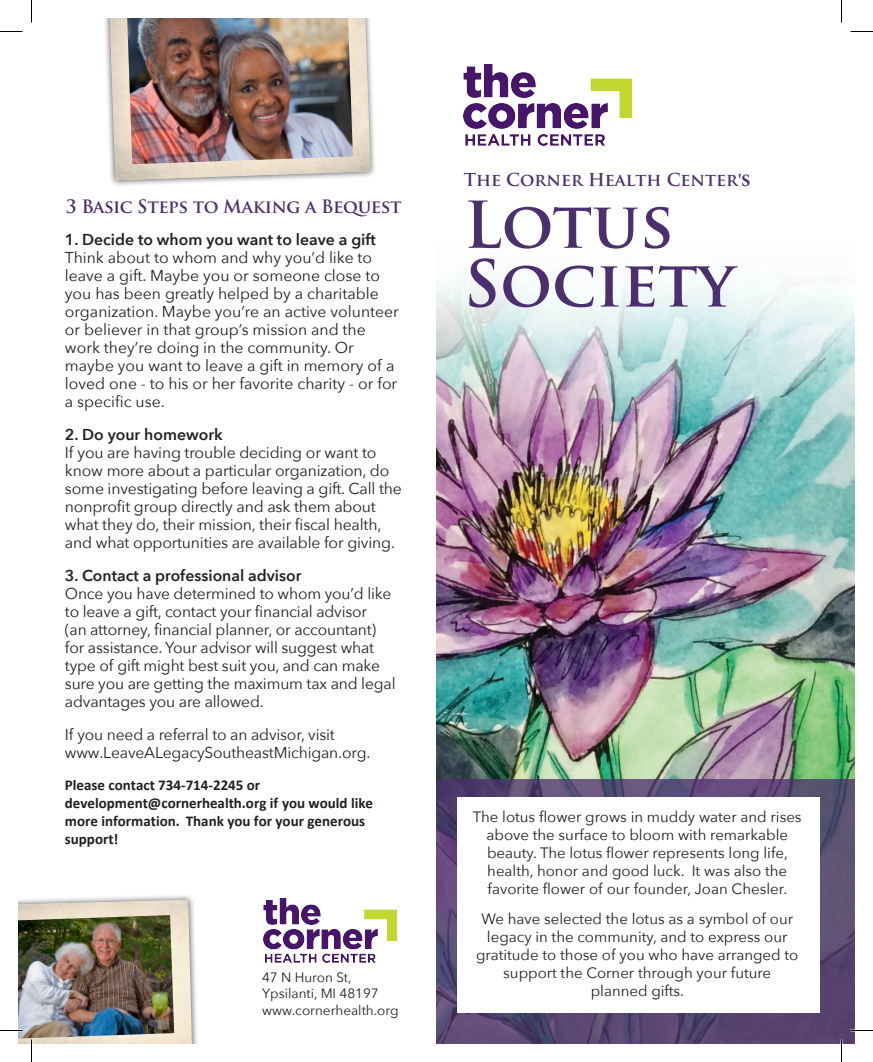
<style>
.page{position:relative;width:873px;height:1062px;background:#fff}
.page>*{position:absolute;margin:0;border:0;box-sizing:border-box;transform-origin:0 0}
.t1{font:700 62.7px/58.8px "Trajan Pro";color:#4c2f6d}
.t2{font:700 18px "Trajan Pro";letter-spacing:-.02em;color:#4c2f6d}
.t3{font:700 17.4px "Trajan Pro";color:#4c2f6d}
.t4{font:15.75px/18px "Avenir Next";letter-spacing:-.01em;color:#231f20}
.t5{font:600 15.75px "Avenir Next";color:#231f20}
.t6{font:15px/18px "Avenir Next";color:#231f20;text-align:center}
.t7{font:700 15px/18px "Calibri";color:#231f20}
.t8{font:13.5px "Avenir Next";color:#231f20}
.s1{font-family:"Minion Pro"}
</style>
<div class="page">
<img style="left:436px;top:278px;width:419px;height:501px">
<svg style="left:436px;top:779px;width:419px;height:265px;background:#584872"></svg>
<div style="left:457px;top:797px;width:363px;height:216px;background:#fff"></div>
<div style="left:103px;top:18px;width:274px;height:169px;background:#231f20;opacity:.75"></div>
<img style="left:110px;top:18px;width:261px;height:162px">
<div style="left:18px;top:893px;width:180px;height:151px;background:#231f20;opacity:.75"></div>
<img style="left:127px;top:18px;width:226px;height:146px">
<svg style="left:0;top:31px;width:22px;height:1px"></svg>
<svg style="left:850px;top:31px;width:23px;height:1px"></svg>
<svg style="left:850px;top:1030px;width:23px;height:1px"></svg>
<svg style="left:31px;top:0;width:1px;height:22px"></svg>
<img style="left:0;top:900px;width:192px;height:162px">
<svg style="left:841px;top:0;width:1px;height:22px"></svg>
<svg style="left:841px;top:1040px;width:1px;height:22px"></svg>
<img style="left:464px;top:64px;width:167px;height:81px">
<img style="left:263px;top:898px;width:134px;height:65px">
<p class="t2" style="left:66px;top:195px;width:337px">3 Basic Steps to Making a Bequest</p>
<p class="t5" style="left:65px;top:230px;width:312px">1. Decide to whom you want to leave a gift</p>
<p class="t4" style="left:65px;top:248px;width:335px">Think about to whom and why you’d like to leave a gift. Maybe you or someone close to you has been greatly helped by a charitable organization. Maybe you’re an active volunteer or believer in that group’s mission and the work they’re doing in the community. Or maybe you want to leave a gift in memory of a loved one - to his or her favorite charity - or for a specific use.</p>
<p class="t5" style="left:65px;top:425px;width:159px">2. Do your homework</p>
<p class="t4" style="left:65px;top:443px;width:339px">If you are having trouble deciding or want to know more about a particular organization, do some investigating before leaving a gift. Call the nonprofit group directly and ask them about what they do, their mission, their fiscal health, and what opportunities are available for giving.</p>
<p class="t5" style="left:65px;top:566px;width:238px">3. Contact a professional advisor</p>
<p class="t4" style="left:65px;top:584px;width:332px">Once you have determined to whom you’d like to leave a gift, contact your financial advisor<br>(an attorney, financial planner, or accountant) for assistance. Your advisor will suggest what type of gift might best suit you, and can make sure you are getting the maximum tax and legal advantages you are allowed.</p>
<p class="t4" style="left:65px;top:725px;width:307px">If you need a referral to an advisor, visit www.LeaveALegacySoutheastMichigan.org.</p>
<p class="t7" style="left:65px;top:776px;width:310px">Please contact 734-714-2245 or development@cornerhealth.org if you would like more information. Thank you for your generous support!</p>
<p class="t8" style="left:262px;top:969px;width:91px">47 N Huron St,</p>
<p class="t8" style="left:262px;top:986px;width:118px">Ypsilanti, MI 48197</p>
<p class="t8" style="left:262px;top:1002px;width:138px">www.cornerhealth.org</p>
<p class="t3" style="left:464px;top:169px;width:288px">The Corner Health Center<span class="s1">'S</span></p>
<p class="t1" style="left:464px;top:196px;width:273px">Lotus<br>Society</p>
<p class="t6" style="left:473px;top:808px;width:330px">The lotus flower grows in muddy water and rises above the surface to bloom with remarkable beauty. The lotus flower represents long life, health, honor and good luck. It was also the favorite flower of our founder, Joan Chesler.</p>
<p class="t6" style="left:476px;top:910px;width:324px">We have selected the lotus as a symbol of our legacy in the community, and to express our gratitude to those of you who have arranged to support the Corner through your future</p>
<p class="t6" style="left:591px;top:982px;width:95px">planned gifts.</p>
</div>
